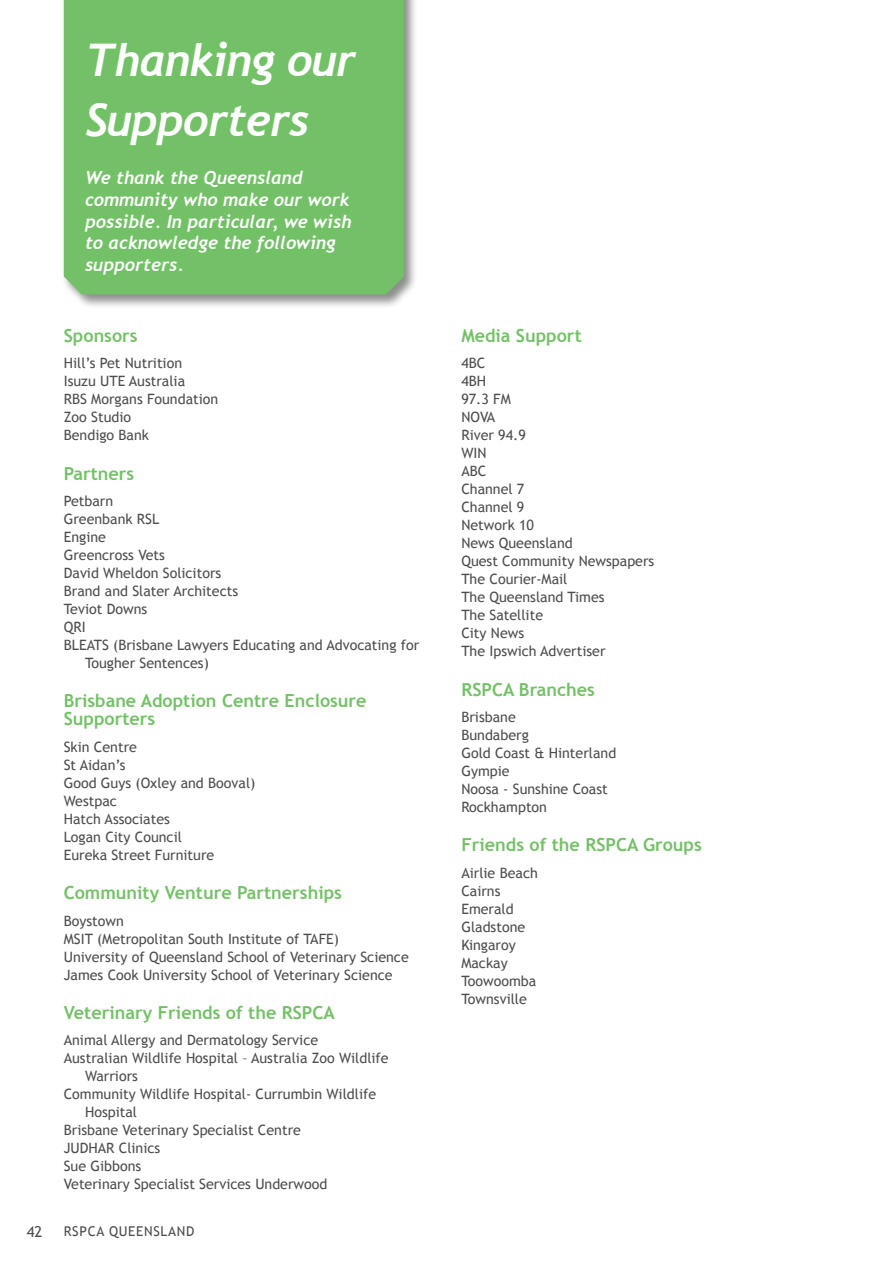
<style>
.page{position:relative;width:893px;height:1263px;background:#fff}
.page>*{position:absolute;margin:0;border:0;box-sizing:border-box;transform-origin:0 0}
.t1{font:italic 700 45px/60px "Trebuchet";letter-spacing:-.02em;color:#fff}
.t2{font:700 18px/18px "Trebuchet MS";color:#73c167}
.t3{font:italic 700 18px/21.6px "Trebuchet";color:#fff}
.t4{font:15px "Trebuchet MS";color:#4d4d4f}
.t5{font:14.25px/18px "Trebuchet MS";color:#4d4d4f}
.t6{font:13.5px "Trebuchet MS";letter-spacing:.05em;color:#4d4d4f}
</style>
<div class="page">
<hr style="left:892px;top:0;width:1px;height:1263px;background:#6d6e71">
<div style="left:62px;top:0;width:356px;height:309px;background:#000;opacity:.45"></div>
<div style="left:64px;top:0;width:340px;height:294px;background:#73c167"></div>
<h1 class="t1" style="left:85px;top:30px;width:272px">Thanking our<br>Supporters</h1>
<p class="t3" style="left:85px;top:167px;width:268px">We thank the Queensland community who make our work possible. In particular, we wish to acknowledge the following supporters.</p>
<p class="t2" style="left:64px;top:326px;width:75px">Sponsors</p>
<p class="t5" style="left:64px;top:354px;width:156px">Hill’s Pet Nutrition<br>Isuzu UTE Australia<br>RBS Morgans Foundation<br>Zoo Studio<br>Bendigo Bank</p>
<p class="t2" style="left:64px;top:464px;width:72px">Partners</p>
<p class="t5" style="left:64px;top:492px;width:51px">Petbarn</p>
<p class="t5" style="left:64px;top:510px;width:97px">Greenbank RSL</p>
<p class="t5" style="left:64px;top:528px;width:44px">Engine</p>
<p class="t5" style="left:64px;top:546px;width:103px">Greencross Vets</p>
<p class="t5" style="left:64px;top:564px;width:159px">David Wheldon Solicitors</p>
<p class="t5" style="left:64px;top:582px;width:176px">Brand and Slater Architects</p>
<p class="t5" style="left:64px;top:600px;width:85px">Teviot Downs</p>
<p class="t5" style="left:64px;top:618px;width:23px">QRI</p>
<p class="t5" style="left:64px;top:636px;width:357px">BLEATS (Brisbane Lawyers Educating and Advocating for</p>
<p class="t5" style="left:85px;top:654px;width:125px">Tougher Sentences)</p>
<p class="t2" style="left:64px;top:692px;width:304px">Brisbane Adoption Centre Enclosure<br>Supporters</p>
<p class="t5" style="left:64px;top:738px;width:193px">Skin Centre<br>St Aidan’s<br>Good Guys (Oxley and Booval)<br>Westpac<br>Hatch Associates<br>Logan City Council<br>Eureka Street Furniture</p>
<p class="t2" style="left:64px;top:884px;width:280px">Community Venture Partnerships</p>
<p class="t5" style="left:64px;top:912px;width:346px">Boystown<br>MSIT (Metropolitan South Institute of TAFE)<br>University of Queensland School of Veterinary Science James Cook University School of Veterinary Science</p>
<p class="t2" style="left:64px;top:1003px;width:273px">Veterinary Friends of the RSPCA</p>
<p class="t5" style="left:64px;top:1031px;width:256px">Animal Allergy and Dermatology Service</p>
<p class="t5" style="left:64px;top:1049px;width:326px">Australian Wildlife Hospital – Australia Zoo Wildlife</p>
<p class="t5" style="left:85px;top:1067px;width:54px">Warriors</p>
<p class="t5" style="left:64px;top:1085px;width:314px">Community Wildlife Hospital- Currumbin Wildlife</p>
<p class="t5" style="left:85px;top:1103px;width:54px">Hospital</p>
<p class="t5" style="left:64px;top:1121px;width:239px">Brisbane Veterinary Specialist Centre</p>
<p class="t5" style="left:64px;top:1139px;width:98px">JUDHAR Clinics</p>
<p class="t5" style="left:64px;top:1157px;width:79px">Sue Gibbons</p>
<p class="t5" style="left:64px;top:1175px;width:265px">Veterinary Specialist Services Underwood</p>
<p class="t4" style="left:27px;top:1222px;width:17px">42</p>
<p class="t6" style="left:64px;top:1223px;width:132px">RSPCA QUEENSLAND</p>
<p class="t2" style="left:461px;top:326px;width:122px">Media Support</p>
<p class="t5" style="left:461px;top:354px;width:194px">4BC<br>4BH<br>97.3 FM<br>NOVA<br>River 94.9<br>WIN<br>ABC<br>Channel 7<br>Channel 9<br>Network 10<br>News Queensland<br>Quest Community Newspapers<br>The Courier-Mail<br>The Queensland Times<br>The Satellite<br>City News<br>The Ipswich Advertiser</p>
<p class="t2" style="left:461px;top:680px;width:135px">RSPCA Branches</p>
<p class="t5" style="left:461px;top:708px;width:156px">Brisbane<br>Bundaberg<br>Gold Coast &amp; Hinterland<br>Gympie<br>Noosa - Sunshine Coast<br>Rockhampton</p>
<p class="t2" style="left:461px;top:836px;width:242px">Friends of the RSPCA Groups</p>
<p class="t5" style="left:461px;top:864px;width:78px">Airlie Beach<br>Cairns<br>Emerald<br>Gladstone<br>Kingaroy<br>Mackay<br>Toowoomba<br>Townsville</p>
</div>
